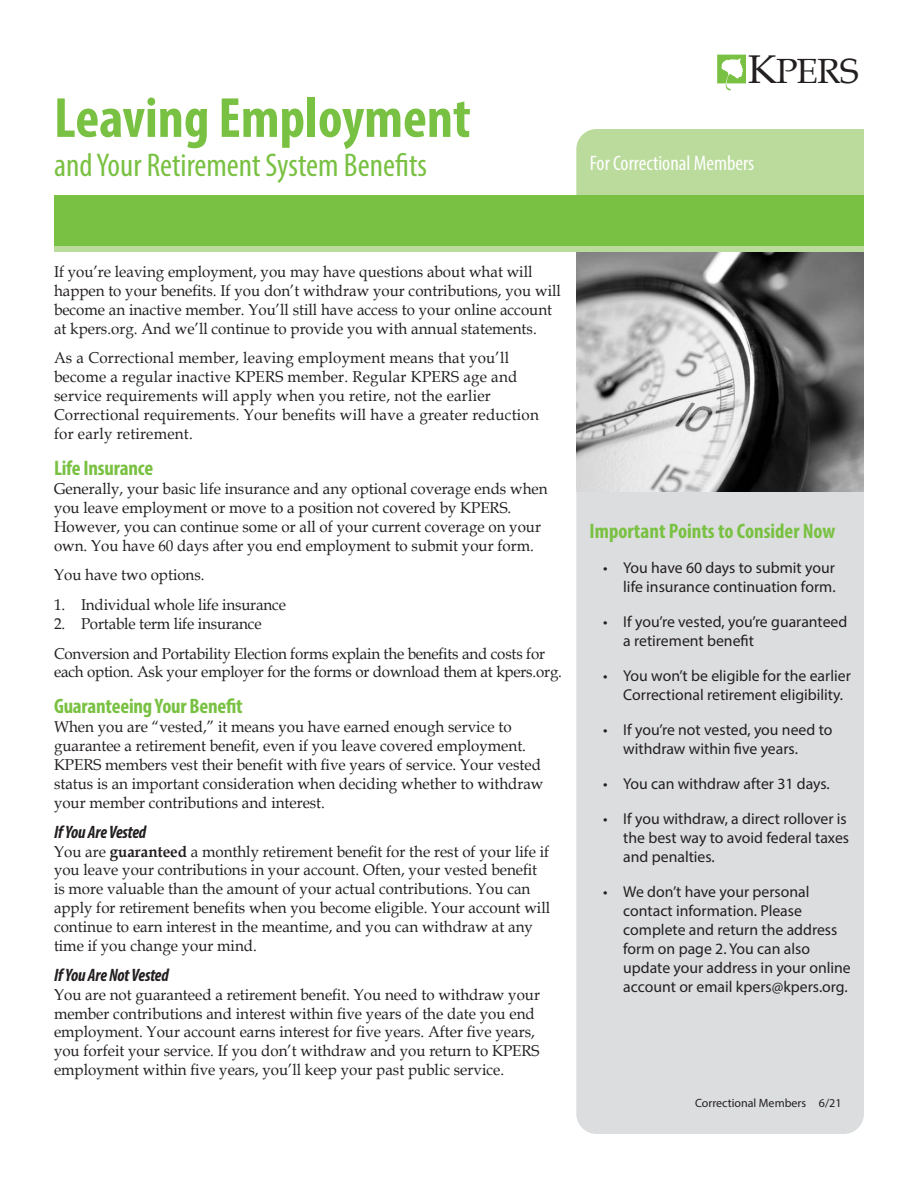
<style>
.page{position:relative;width:918px;height:1188px;background:#fff}
.page>*{position:absolute;margin:0;border:0;box-sizing:border-box;transform-origin:0 0}
.Headline{font:700 condensed 57px "Myriad Pro";color:#79c142}
.t1{font:35.1px "Book Antiqua";color:#231f20}
.t2{font:condensed 33px "Myriad Pro";color:#79c142}
.Heading_1_368{font:700 condensed 21px "Myriad Pro";letter-spacing:-.01em;color:#79c142}
.t3{font:condensed 21px "Myriad Pro";color:#fff}
.subheadmyriadbc{font:italic 700 condensed 18px "Myriad Pro";letter-spacing:-.01em;color:#231f20;scale:.96 1}
.body_text{font:15.75px/18.9px "Book Antiqua";color:#231f20;scale:.96 1}
.t4{font:15.75px/18.9px "Myriad Pro";color:#231f20}
.sidebar_text{font:12px "Myriad Pro";color:#231f20}
.s1{font-size:40.2px}
.s2{font-weight:700}
</style>
<div class="page">
<div style="left:576px;top:129px;width:288px;height:66px;background:#badb9b"></div>
<div style="left:576px;top:252px;width:288px;height:882px;background:#dcdddf"></div>
<img style="left:576px;top:253px;width:288px;height:239px">
<div style="left:54px;top:245px;width:810px;height:7px;background:#badb9b"></div>
<div style="left:54px;top:195px;width:810px;height:50px;background:#79c142"></div>
<svg style="left:717px;top:55px;width:29px;height:36px"></svg>
<p class="t1" style="left:748px;top:47px;width:112px"><span class="s1">K</span>PERS</p>
<h1 class="Headline" style="left:54px;top:82px;width:418px">Leaving Employment</h1>
<p class="t2" style="left:54px;top:146px;width:374px">and Your Retirement System Benefits</p>
<p class="t3" style="left:590px;top:150px;width:166px">For Correctional Members</p>
<p class="body_text" style="left:54px;top:262px;width:530px">If you’re leaving employment, you may have questions about what will happen to your benefits. If you don’t withdraw your contributions, you will become an inactive member. You’ll still have access to your online account at kpers.org. And we’ll continue to provide you with annual statements.</p>
<p class="body_text" style="left:54px;top:348px;width:507px">As a Correctional member, leaving employment means that you’ll become a regular inactive KPERS member. Regular KPERS age and service requirements will apply when you retire, not the earlier Correctional requirements. Your benefits will have a greater reduction for early retirement.</p>
<h2 class="Heading_1_368" style="left:54px;top:455px;width:101px">Life Insurance</h2>
<p class="body_text" style="left:54px;top:479px;width:516px">Generally, your basic life insurance and any optional coverage ends when you leave employment or move to a position not covered by KPERS.<br>However, you can continue some or all of your current coverage on your own. You have 60 days after you end employment to submit your form.</p>
<p class="body_text" style="left:54px;top:565px;width:158px">You have two options.</p>
<p class="body_text" style="left:54px;top:595px;width:243px">1. Individual whole life insurance</p>
<p class="body_text" style="left:54px;top:614px;width:218px">2. Portable term life insurance</p>
<p class="body_text" style="left:54px;top:643px;width:531px">Conversion and Portability Election forms explain the benefits and costs for each option. Ask your employer for the forms or download them at kpers.org.</p>
<h2 class="Heading_1_368" style="left:54px;top:693px;width:190px">Guaranteeing Your Benefit</h2>
<p class="body_text" style="left:54px;top:717px;width:512px">When you are “vested,” it means you have earned enough service to guarantee a retirement benefit, even if you leave covered employment.<br>KPERS members vest their benefit with five years of service. Your vested status is an important consideration when deciding whether to withdraw your member contributions and interest.</p>
<h3 class="subheadmyriadbc" style="left:54px;top:820px;width:98px">If You Are Vested</h3>
<p class="body_text" style="left:54px;top:841px;width:518px">You are <span class="s2">guaranteed</span> a monthly retirement benefit for the rest of your life if you leave your contributions in your account. Often, your vested benefit is more valuable than the amount of your actual contributions. You can apply for retirement benefits when you become eligible. Your account will continue to earn interest in the meantime, and you can withdraw at any time if you change your mind.</p>
<h3 class="subheadmyriadbc" style="left:54px;top:964px;width:121px">If You Are Not Vested</h3>
<p class="body_text" style="left:54px;top:984px;width:508px">You are not guaranteed a retirement benefit. You need to withdraw your member contributions and interest within five years of the date you end employment. Your account earns interest for five years. After five years, you forfeit your service. If you don’t withdraw and you return to KPERS employment within five years, you’ll keep your past public service.</p>
<h2 class="Heading_1_368" style="left:590px;top:518px;width:247px">Important Points to Consider Now</h2>
<p class="t4" style="left:603px;top:558px;width:234px;text-align:right">• You have 60 days to submit your life insurance continuation form.</p>
<p class="t4" style="left:623px;top:612px;width:226px;text-indent:-20px">• If you’re vested, you’re guaranteed a retirement benefit</p>
<p class="t4" style="left:623px;top:666px;width:229px;text-indent:-20px">• You won’t be eligible for the earlier<br>Correctional retirement eligibility.</p>
<p class="t4" style="left:623px;top:720px;width:211px;text-indent:-20px">• If you’re not vested, you need to withdraw within five years.</p>
<p class="t4" style="left:603px;top:774px;width:228px">• You can withdraw after 31 days.</p>
<p class="t4" style="left:623px;top:809px;width:227px;text-indent:-20px">• If you withdraw, a direct rollover is the best way to avoid federal taxes and penalties.</p>
<p class="t4" style="left:623px;top:882px;width:229px;text-indent:-20px">• We don’t have your personal contact information. Please complete and return the address form on page 2. You can also update your address in your online account or email kpers@kpers.org.</p>
<p class="sidebar_text" style="left:695px;top:1096px;width:148px">Correctional Members 6/21</p>
</div>
